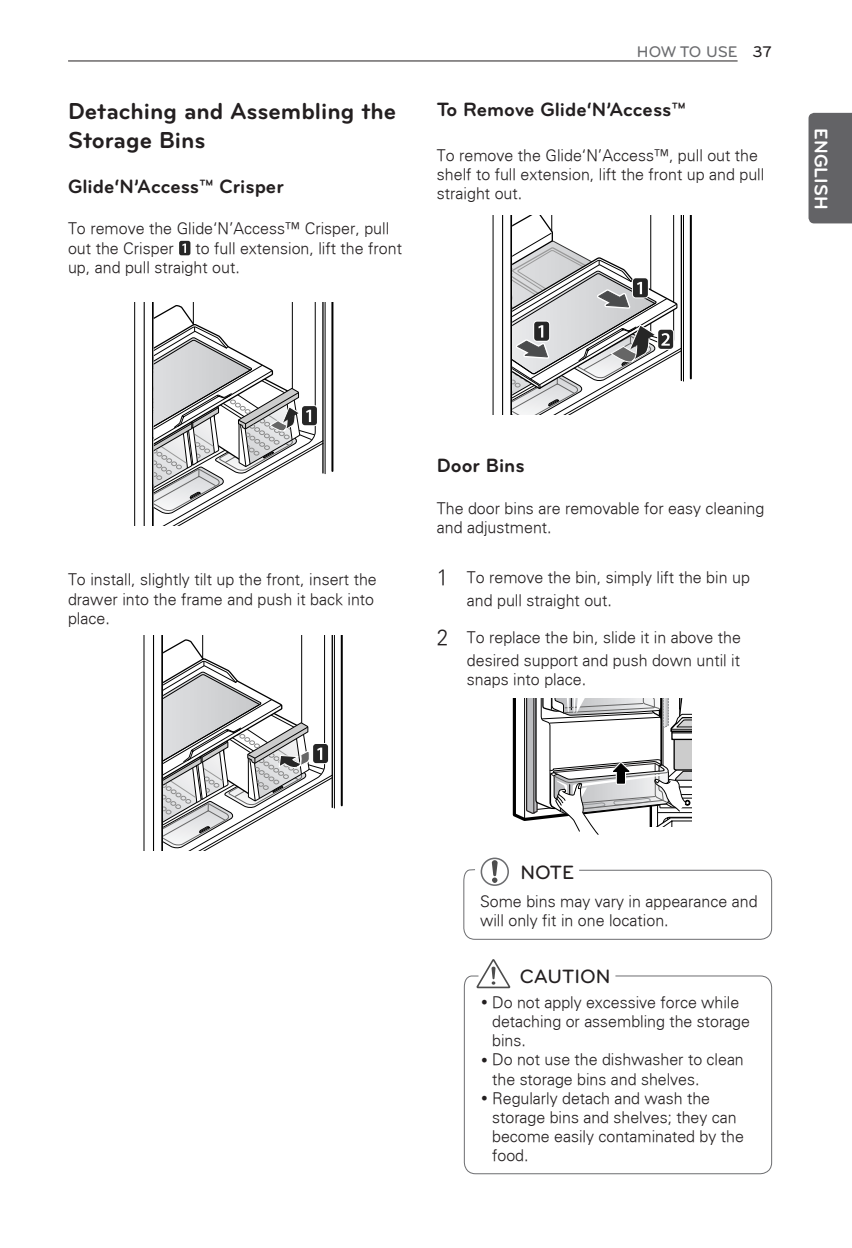
<style>
.page{position:relative;width:852px;height:1248px;background:#fff}
.page>*{position:absolute;margin:0;border:0;box-sizing:border-box;transform-origin:0 0}
.t1{font:700 24px/28.8px "Bryant LG";color:#231f20}
.t2{font:700 20px "Bryant LG";color:#231f20}
.t3{font:500 20px "Bryant LG";color:#231f20}
.t4{font:700 19px "Bryant LG";color:#fff}
.t5{font:300 16px/19.2px "Univers";color:#231f20}
.t6{font:500 16px "Bryant LG";letter-spacing:-.01em;color:#6c6d70}
.s1{color:#231f20}
.s2{font-size:22px}
</style>
<div class="page">
<hr style="left:68px;top:61px;width:669px;height:1px;background:#231f20">
<div style="left:808px;top:113px;width:43px;height:110px;background:#636366"></div>
<div style="left:178px;top:240px;width:13px;height:16px;border:3px solid #fff;border-radius:2px"></div>
<div style="left:179px;top:241px;width:11px;height:14px;background:#262626;border-radius:2px"></div>
<svg style="left:182px;top:243px;width:4px;height:10px"></svg>
<hr style="left:331px;top:302px;width:2px;height:169px;background:#000">
<svg style="left:134px;top:302px;width:191px;height:223px"></svg>
<hr style="left:340px;top:635px;width:2px;height:170px;background:#000">
<svg style="left:144px;top:635px;width:191px;height:215px"></svg>
<hr style="left:689px;top:215px;width:2px;height:163px;background:#000">
<svg style="left:492px;top:215px;width:190px;height:199px"></svg>
<svg style="left:512px;top:698px;width:179px;height:137px"></svg>
<svg style="left:480px;top:857px;width:29px;height:28px"></svg>
<svg style="left:463px;top:860px;width:309px;height:80px"></svg>
<svg style="left:484px;top:959px;width:19px;height:15px"></svg>
<svg style="left:463px;top:974px;width:309px;height:200px"></svg>
<svg style="left:482px;top:999px;width:4px;height:5px"></svg>
<svg style="left:482px;top:1057px;width:4px;height:5px"></svg>
<svg style="left:482px;top:1095px;width:4px;height:5px"></svg>
<h1 class="t1" style="left:68px;top:99px;width:330px">Detaching and Assembling the<br>Storage Bins</h1>
<p class="t2" style="left:68px;top:180px;width:217px">Glide‘N’Access™ Crisper</p>
<p class="t5" style="left:68px;top:219px;width:322px">To remove the Glide‘N’Access™ Crisper, pull out the Crisper</p>
<p class="t5" style="left:68px;top:238px;width:335px;text-indent:127px">to full extension, lift the front up, and pull straight out.</p>
<p class="t6" style="left:636px;top:46px;width:136px">HOW TO USE <span class="s1">37</span></p>
<p class="t2" style="left:437px;top:102px;width:250px">To Remove Glide‘N’Access™</p>
<p class="t5" style="left:437px;top:145px;width:329px">To remove the Glide‘N’Access™, pull out the shelf to full extension, lift the front up and pull straight out.</p>
<p class="t4" style="left:827px;top:128px;width:82px;rotate:90deg">ENGLISH</p>
<p class="t5" style="left:68px;top:569px;width:310px">To install, slightly tilt up the front, insert the drawer into the frame and push it back into place.</p>
<p class="t2" style="left:437px;top:458px;width:89px">Door Bins</p>
<p class="t5" style="left:437px;top:498px;width:329px">The door bins are removable for easy cleaning and adjustment.</p>
<p class="t5" style="left:467px;top:565px;width:284px;line-height:23.4px;text-indent:-30px"><span class="s2">1</span> To remove the bin, simply lift the bin up and pull straight out.</p>
<p class="t5" style="left:437px;top:625px;width:305px;line-height:23.4px;text-align:right"><span class="s2">2</span> To replace the bin, slide it in above the desired support and push down until it</p>
<p class="t5" style="left:467px;top:669px;width:121px">snaps into place.</p>
<p class="t3" style="left:520px;top:864px;width:55px">NOTE</p>
<p class="t5" style="left:480px;top:891px;width:279px">Some bins may vary in appearance and will only fit in one location.</p>
<p class="t3" style="left:519px;top:969px;width:92px">CAUTION</p>
<p class="t5" style="left:492px;top:992px;width:259px">Do not apply excessive force while detaching or assembling the storage bins.<br>Do not use the dishwasher to clean the storage bins and shelves.<br>Regularly detach and wash the storage bins and shelves; they can become easily contaminated by the food.</p>
</div>
